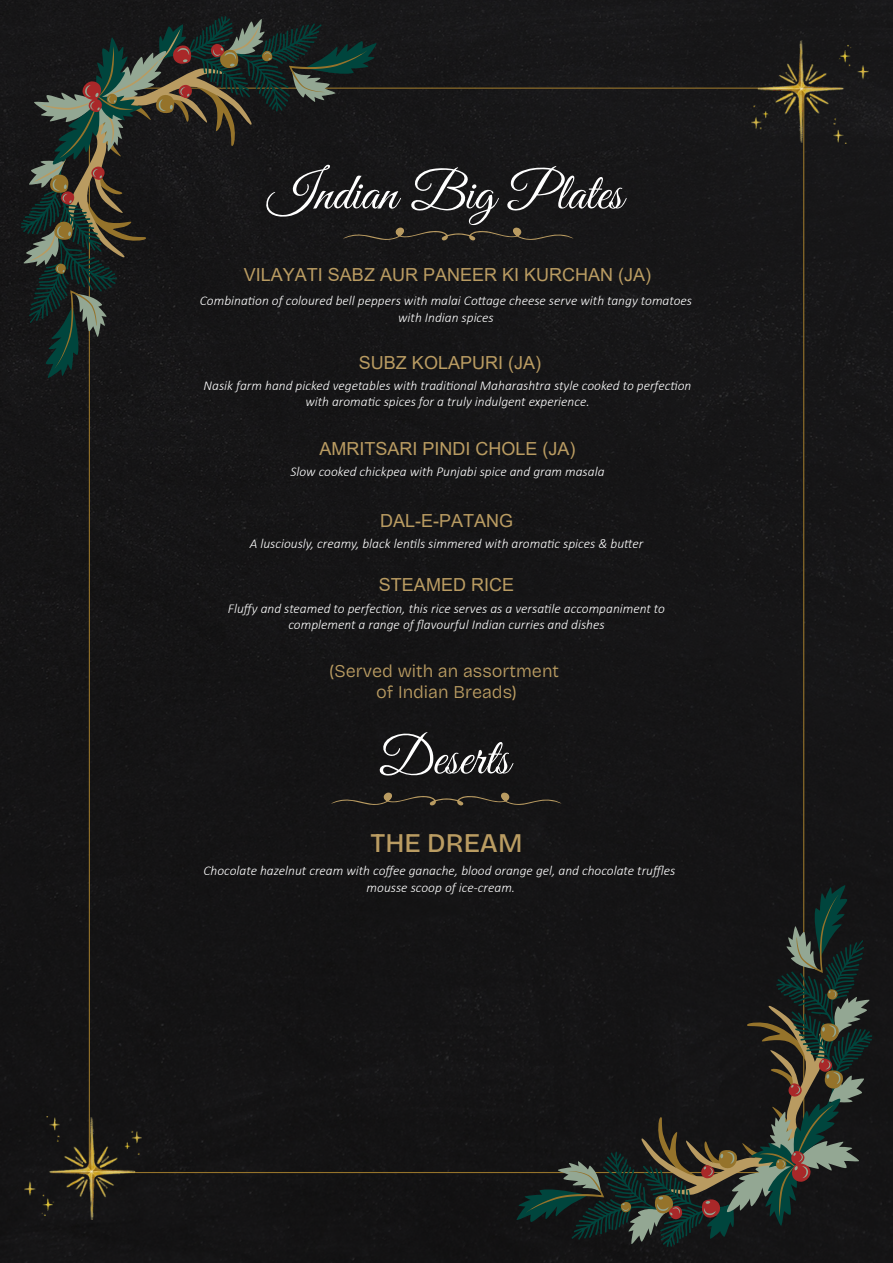
<style>
.page{position:relative;width:893px;height:1263px;background:#151516}
.page>*{position:absolute;margin:0;border:0;box-sizing:border-box;transform-origin:0 0}
.t1{font:52.5px "Great Vibes";color:#fff}
.t2{font:800 27px "Bricolage Grotesque 96 pt";color:#ba9c62}
.t3{font:18px "Arial";color:#ba9c62}
.t4{font:800 18px/21.6px "Bricolage Grotesque 96 pt";color:#ba9c62;text-align:center}
.t5{font:italic 300 13.5px/16.2px "Calibri";color:#fff;text-align:center}
</style>
<div class="page">
<div style="left:516px;top:884px;width:356px;height:363px;background:#151415"></div>
<svg style="left:558px;top:926px;width:312px;height:318px;fill:#141416"></svg>
<svg style="left:526px;top:894px;width:318px;height:323px;fill:#141415"></svg>
<svg style="left:641px;top:1005px;width:201px;height:221px"></svg>
<svg style="left:622px;top:991px;width:218px;height:224px;fill:#151516"></svg>
<div style="left:21px;top:16px;width:356px;height:363px;background:#171617"></div>
<svg style="left:23px;top:19px;width:312px;height:318px;fill:#161718"></svg>
<svg style="left:30px;top:26px;width:229px;height:235px;fill:#171718"></svg>
<svg style="left:49px;top:46px;width:318px;height:323px;fill:#161617"></svg>
<svg style="left:52px;top:37px;width:200px;height:221px"></svg>
<svg style="left:53px;top:48px;width:218px;height:224px;fill:#171819"></svg>
<img style="left:751px;top:40px;width:117px;height:104px">
<img style="left:25px;top:1117px;width:117px;height:103px">
<svg style="left:343px;top:227px;width:231px;height:14px"></svg>
<svg style="left:331px;top:792px;width:231px;height:14px"></svg>
<h1 class="t1" style="left:267px;top:164px;width:357px">Indian Big Plates</h1>
<h3 class="t3" style="left:244px;top:263px;width:409px">VILAYATI SABZ AUR PANEER KI KURCHAN (JA)</h3>
<p class="t5" style="left:200px;top:293px;width:494px">Combination of coloured bell peppers with malai Cottage cheese serve with tangy tomatoes with Indian spices</p>
<h3 class="t3" style="left:359px;top:350px;width:184px">SUBZ KOLAPURI (JA)</h3>
<p class="t5" style="left:204px;top:377px;width:489px">Nasik farm hand picked vegetables with traditional Maharashtra style cooked to perfection with aromatic spices for a truly indulgent experience.</p>
<h3 class="t3" style="left:319px;top:436px;width:258px">AMRITSARI PINDI CHOLE (JA)</h3>
<p class="t5" style="left:290px;top:463px;width:316px">Slow cooked chickpea with Punjabi spice and gram masala</p>
<h3 class="t3" style="left:380px;top:508px;width:135px">DAL-E-PATANG</h3>
<p class="t5" style="left:250px;top:535px;width:395px">A lusciously, creamy, black lentils simmered with aromatic spices &amp; butter</p>
<h3 class="t3" style="left:379px;top:573px;width:137px">STEAMED RICE</h3>
<p class="t5" style="left:228px;top:600px;width:439px">Fluffy and steamed to perfection, this rice serves as a versatile accompaniment to complement a range of flavourful Indian curries and dishes</p>
<h3 class="t4" style="left:329px;top:659px;width:231px">(Served with an assortment of Indian Breads)</h3>
<h1 class="t1" style="left:379px;top:729px;width:132px">Deserts</h1>
<h2 class="t2" style="left:370px;top:823px;width:154px">THE DREAM</h2>
<p class="t5" style="left:203px;top:863px;width:473px">Chocolate hazelnut cream with coffee ganache, blood orange gel, and chocolate truffles mousse scoop of ice-cream.</p>
</div>
